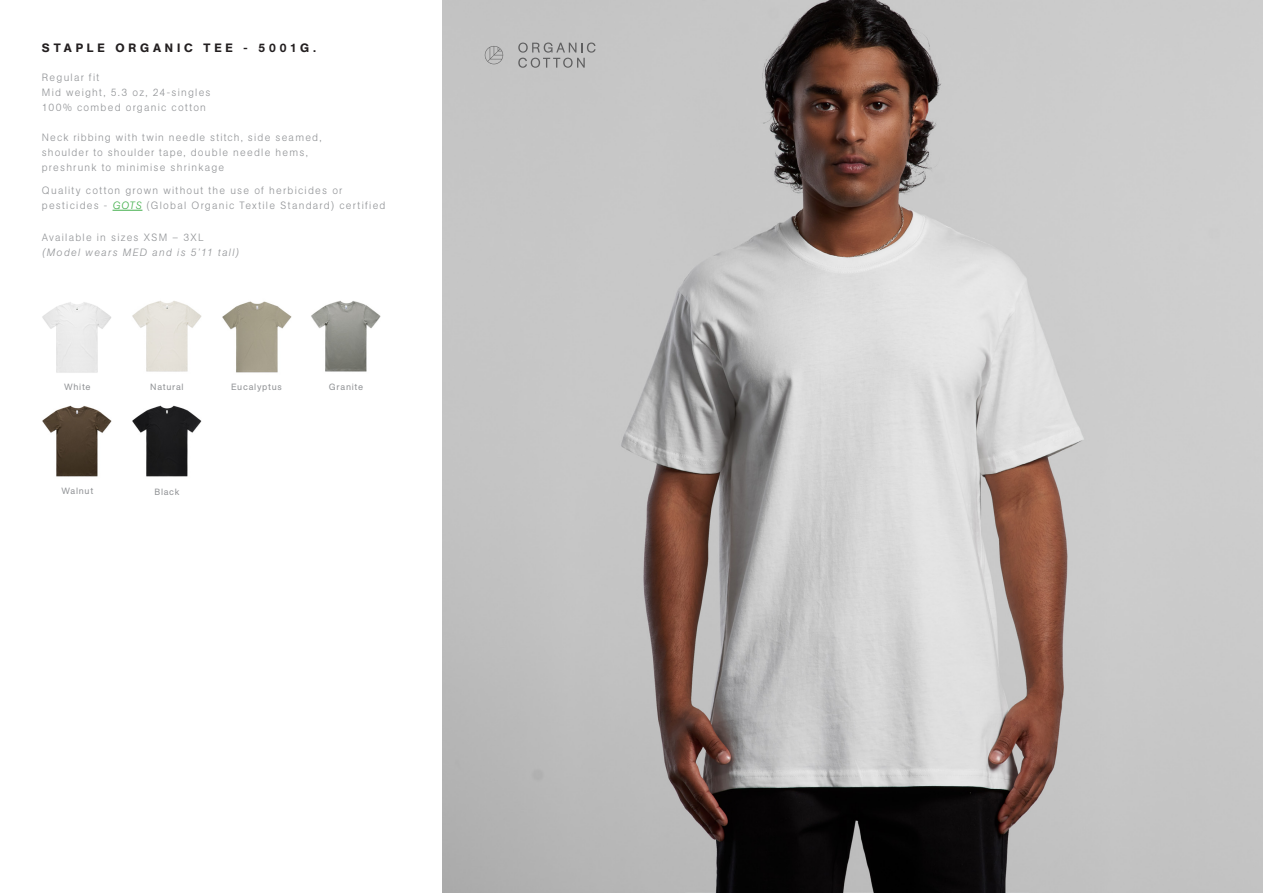
<style>
.page{position:relative;width:1263px;height:893px;background:#fff}
.page>*{position:absolute;margin:0;border:0;box-sizing:border-box;transform-origin:0 0}
.t1{font:500 12px "AG Book Pro";letter-spacing:.325em;color:#231f20}
.t2{font:300 10.5px/15px "AG Book Pro";letter-spacing:.115em;color:#939598}
.t3{font:italic 300 10.5px/15px "AG Book Pro";letter-spacing:.125em;color:#939598}
.t4{font:9px "AG Book Pro";letter-spacing:.075em;color:#939598}
.s1{font-style:italic;color:#40ae49}
.s2{font-style:normal}
</style>
<div class="page">
<svg style="left:113px;top:210px;width:29px;height:1px"></svg>
<img style="left:442px;top:0;width:821px;height:893px">
<img style="left:42px;top:302px;width:69px;height:71px">
<img style="left:222px;top:301px;width:70px;height:72px">
<img style="left:132px;top:301px;width:70px;height:71px">
<img style="left:42px;top:405px;width:70px;height:72px">
<img style="left:311px;top:300px;width:70px;height:72px">
<img style="left:132px;top:405px;width:70px;height:72px">
<svg style="left:518px;top:43px;width:78px;height:25px;background:#b0b0b0"></svg>
<svg style="left:485px;top:46px;width:18px;height:18px"></svg>
<p class="t1" style="left:42px;top:40px;width:276px">STAPLE ORGANIC TEE - 5001G.</p>
<p class="t2" style="left:42px;top:69px;width:170px">Regular fit<br>Mid weight, 5.3 oz, 24-singles<br>100% combed organic cotton</p>
<p class="t2" style="left:42px;top:129px;width:281px">Neck ribbing with twin needle stitch, side seamed, shoulder to shoulder tape, double needle hems, preshrunk to minimise shrinkage</p>
<p class="t2" style="left:42px;top:183px;width:345px">Quality cotton grown without the use of herbicides or pesticides - <span class="s1">GOTS</span> (Global Organic Textile Standard) certified</p>
<p class="t3" style="left:42px;top:230px;width:199px"><span class="s2">Available in sizes XSM – 3XL </span>(Model wears MED and is 5’11 tall)</p>
<p class="t4" style="left:64px;top:380px;width:28px">White</p>
<p class="t4" style="left:150px;top:380px;width:35px">Natural</p>
<p class="t4" style="left:231px;top:381px;width:52px">Eucalyptus</p>
<p class="t4" style="left:61px;top:485px;width:33px">Walnut</p>
<p class="t4" style="left:154px;top:486px;width:27px">Black</p>
<p class="t4" style="left:329px;top:380px;width:36px">Granite</p>
</div>
